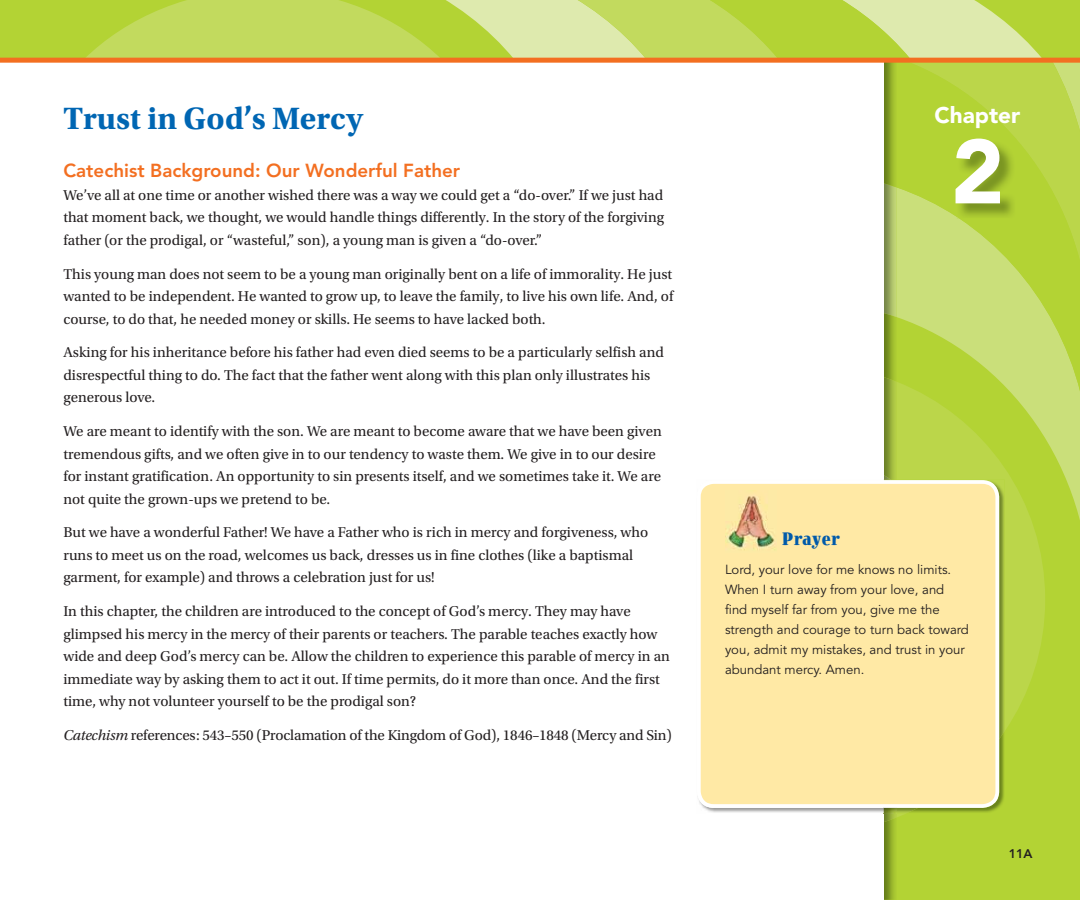
<style>
.page{position:relative;width:1080px;height:900px;background:#fff}
.page>*{position:absolute;margin:0;border:0;box-sizing:border-box;transform-origin:0 0}
.t1{font:900 90px "Avenir LT Std";color:#fff}
.t2{font:700 32.5px "Utopia Std";color:#0066b3}
.t3{font:900 22.5px "Avenir LT Std";color:#fff}
.t4{font:800 18.75px "Avenir LT Std";color:#f36f21}
.t5{font:700 condensed 18.75px "Jimbo Std";letter-spacing:.02em;color:#005aaa}
.t6{font:15px/22.5px "Utopia Std";color:#231f20}
.t7{font:13.12px/20px "Avenir LT Std";color:#231f20}
.t8{font:800 12.5px "Avenir LT Std";color:#231f20}
.s1{font-style:italic}
</style>
<div class="page">
<div style="left:897px;top:688px;width:183px;height:211px;background:#b3d334"></div>
<div style="left:1045px;top:558px;width:35px;height:130px;background:#b3d334"></div>
<svg style="left:897px;top:299px;width:183px;height:259px;background:#c0da5d"></svg>
<svg style="left:897px;top:382px;width:148px;height:436px;background:#b7d441"></svg>
<img style="left:884px;top:317px;width:13px;height:60px">
<img style="left:884px;top:299px;width:13px;height:18px">
<img style="left:884px;top:377px;width:13px;height:98px">
<svg style="left:884px;top:899px;width:13px;height:1px"></svg>
<img style="left:884px;top:822px;width:13px;height:77px">
<div style="left:0;top:0;width:1080px;height:60px;background:#b3d334"></div>
<svg style="left:83px;top:0;width:696px;height:58px"></svg>
<svg style="left:808px;top:0;width:272px;height:299px"></svg>
<img style="left:957px;top:140px;width:58px;height:78px">
<img style="left:897px;top:480px;width:108px;height:333px">
<svg style="left:884px;top:475px;width:13px;height:5px"></svg>
<svg style="left:884px;top:808px;width:13px;height:14px"></svg>
<div style="left:698px;top:480px;width:301px;height:328px;background:#ffe9a5"></div>
<img style="left:725px;top:490px;width:52px;height:62px">
<div style="left:0;top:58px;width:1080px;height:5px;background:#f36f21"></div>
<h2 class="t2" style="left:63px;top:106px;width:301px">Trust in God’s Mercy</h2>
<p class="t4" style="left:63px;top:162px;width:398px">Catechist Background: Our Wonderful Father</p>
<p class="t6" style="left:63px;top:185px;width:602px;text-align:justify">We’ve all at one time or another wished there was a way we could get a “do-over.” If we just had that moment back, we thought, we would handle things differently. In the story of the forgiving father (or the prodigal, or “wasteful,” son), a young man is given a “do-over.”</p>
<p class="t6" style="left:63px;top:264px;width:612px;text-align:justify">This young man does not seem to be a young man originally bent on a life of immorality. He just wanted to be independent. He wanted to grow up, to leave the family, to live his own life. And, of course, to do that, he needed money or skills. He seems to have lacked both.</p>
<p class="t6" style="left:63px;top:343px;width:602px">Asking for his inheritance before his father had even died seems to be a particularly selfish and disrespectful thing to do. The fact that the father went along with this plan only illustrates his generous love.</p>
<p class="t6" style="left:63px;top:421px;width:600px">We are meant to identify with the son. We are meant to become aware that we have been given tremendous gifts, and we often give in to our tendency to waste them. We give in to our desire for instant gratification. An opportunity to sin presents itself, and we sometimes take it. We are not quite the grown-ups we pretend to be.</p>
<p class="t6" style="left:63px;top:523px;width:586px">But we have a wonderful Father! We have a Father who is rich in mercy and forgiveness, who runs to meet us on the road, welcomes us back, dresses us in fine clothes (like a baptismal garment, for example) and throws a celebration just for us!</p>
<p class="t6" style="left:63px;top:601px;width:608px">In this chapter, the children are introduced to the concept of God’s mercy. They may have glimpsed his mercy in the mercy of their parents or teachers. The parable teaches exactly how wide and deep God’s mercy can be. Allow the children to experience this parable of mercy in an immediate way by asking them to act it out. If time permits, do it more than once. And the first time, why not volunteer yourself to be the prodigal son?</p>
<p class="t6" style="left:63px;top:725px;width:610px"><span class="s1">Catechism</span> references: 543–550 (Proclamation of the Kingdom of God), 1846–1848 (Mercy and Sin)</p>
<h3 class="t3" style="left:934px;top:104px;width:87px">Chapter</h3>
<h1 class="t1" style="left:951px;top:128px;width:55px">2</h1>
<p class="t5" style="left:782px;top:528px;width:59px">Prayer</p>
<p class="t7" style="left:725px;top:560px;width:245px">Lord, your love for me knows no limits.<br>When I turn away from your love, and find myself far from you, give me the strength and courage to turn back toward you, admit my mistakes, and trust in your abundant mercy. Amen.</p>
<p class="t8" style="left:1009px;top:847px;width:25px">11A</p>
</div>
